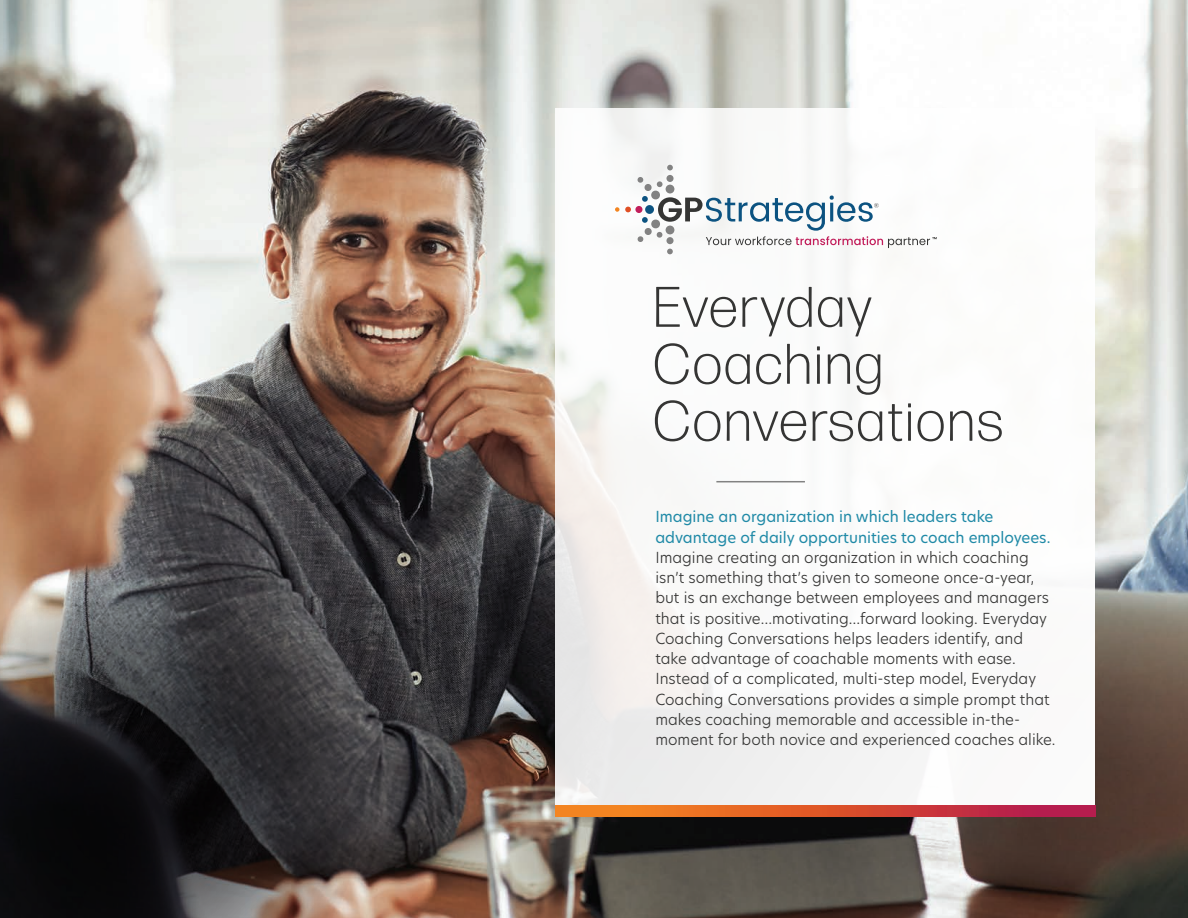
<style>
.page{position:relative;width:1188px;height:918px;background:#fff}
.page>*{position:absolute;margin:0;border:0;box-sizing:border-box;transform-origin:0 0}
.t1{font:300 57px/57px "Forma DJR Text";letter-spacing:.02em;color:#353534}
.t2{font:300 15px/20.2px "Hero New";color:#353534}
.t3{font:15px/20.2px "Hero New";color:#208aa7}
</style>
<div class="page">
<img style="left:0;top:0;width:1188px;height:918px">
<div style="left:555px;top:108px;width:540px;height:697px;background:#fff"></div>
<hr style="left:716px;top:481px;width:89px;height:1px;background:#828282">
<svg style="left:555px;top:805px;width:540px;height:11px;background:#d85130"></svg>
<svg style="left:0;top:576px;width:364px;height:342px;background:#393738"></svg>
<svg style="left:625px;top:207px;width:6px;height:5px"></svg>
<svg style="left:615px;top:207px;width:4px;height:5px"></svg>
<svg style="left:667px;top:165px;width:6px;height:5px"></svg>
<svg style="left:637px;top:177px;width:300px;height:77px"></svg>
<h1 class="t1" style="left:653px;top:277px;width:352px">Everyday<br>Coaching<br>Conversations</h1>
<p class="t3" style="left:655px;top:507px;width:397px">Imagine an organization in which leaders take advantage of daily opportunities to coach employees.</p>
<p class="t2" style="left:655px;top:547px;width:402px">Imagine creating an organization in which coaching isn’t something that’s given to someone once-a-year, but is an exchange between employees and managers that is positive…motivating…forward looking. Everyday Coaching Conversations helps leaders identify, and take advantage of coachable moments with ease.<br>Instead of a complicated, multi-step model, Everyday Coaching Conversations provides a simple prompt that makes coaching memorable and accessible in-the&shy;moment for both novice and experienced coaches alike.</p>
</div>
